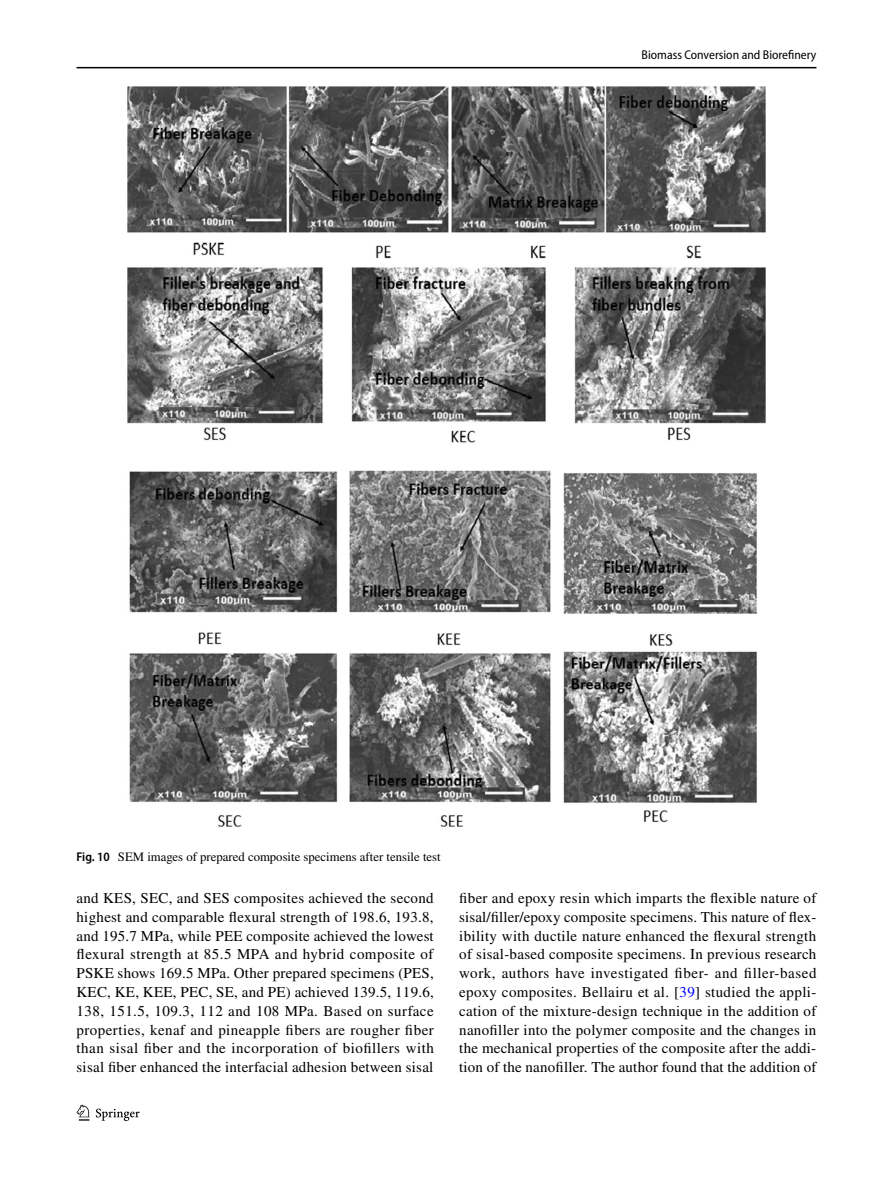
<style>
.page{position:relative;width:893px;height:1187px;background:#fff}
.page>*{position:absolute;margin:0;border:0;box-sizing:border-box;transform-origin:0 0}
.t1{font:15px/18.8px "STIX";letter-spacing:.015em;color:#000;text-align:justify}
.t2{font:12.75px "STIX";color:#000}
.t3{font:semi-condensed 12.75px "Myriad Pro";color:#000}
.s1{font-family:"Myriad Pro";font-weight:600;font-stretch:semi-condensed}
.s2{color:#00f}
</style>
<div class="page">
<hr style="left:77px;top:67px;width:739px;height:1px;background:#000">
<svg style="left:77px;top:1104px;width:12px;height:16px"></svg>
<svg style="left:96px;top:1108px;width:44px;height:12px"></svg>
<img style="left:128px;top:87px;width:637px;height:739px">
<p class="t3" style="left:642px;top:48px;width:176px">Biomass Conversion and Biorefinery</p>
<p class="t2" style="left:77px;top:848px;width:366px"><span class="s1">Fig. 10</span> SEM images of prepared composite specimens after tensile test</p>
<p class="t1" style="left:77px;top:889px;width:359px">and KES, SEC, and SES composites achieved the second highest and comparable flexural strength of 198.6, 193.8, and 195.7 MPa, while PEE composite achieved the lowest flexural strength at 85.5 MPA and hybrid composite of PSKE shows 169.5 MPa. Other prepared specimens (PES, KEC, KE, KEE, PEC, SE, and PE) achieved 139.5, 119.6, 138, 151.5, 109.3, 112 and 108 MPa. Based on surface properties, kenaf and pineapple fibers are rougher fiber than sisal fiber and the incorporation of biofillers with sisal fiber enhanced the interfacial adhesion between sisal</p>
<p class="t1" style="left:459px;top:889px;width:359px">fiber and epoxy resin which imparts the flexible nature of sisal/filler/epoxy composite specimens. This nature of flex&shy;ibility with ductile nature enhanced the flexural strength of sisal-based composite specimens. In previous research work, authors have investigated fiber- and filler-based epoxy composites. Bellairu et al. [<span class="s2">39</span>] studied the appli&shy;cation of the mixture-design technique in the addition of nanofiller into the polymer composite and the changes in the mechanical properties of the composite after the addi&shy;tion of the nanofiller. The author found that the addition of</p>
</div>
